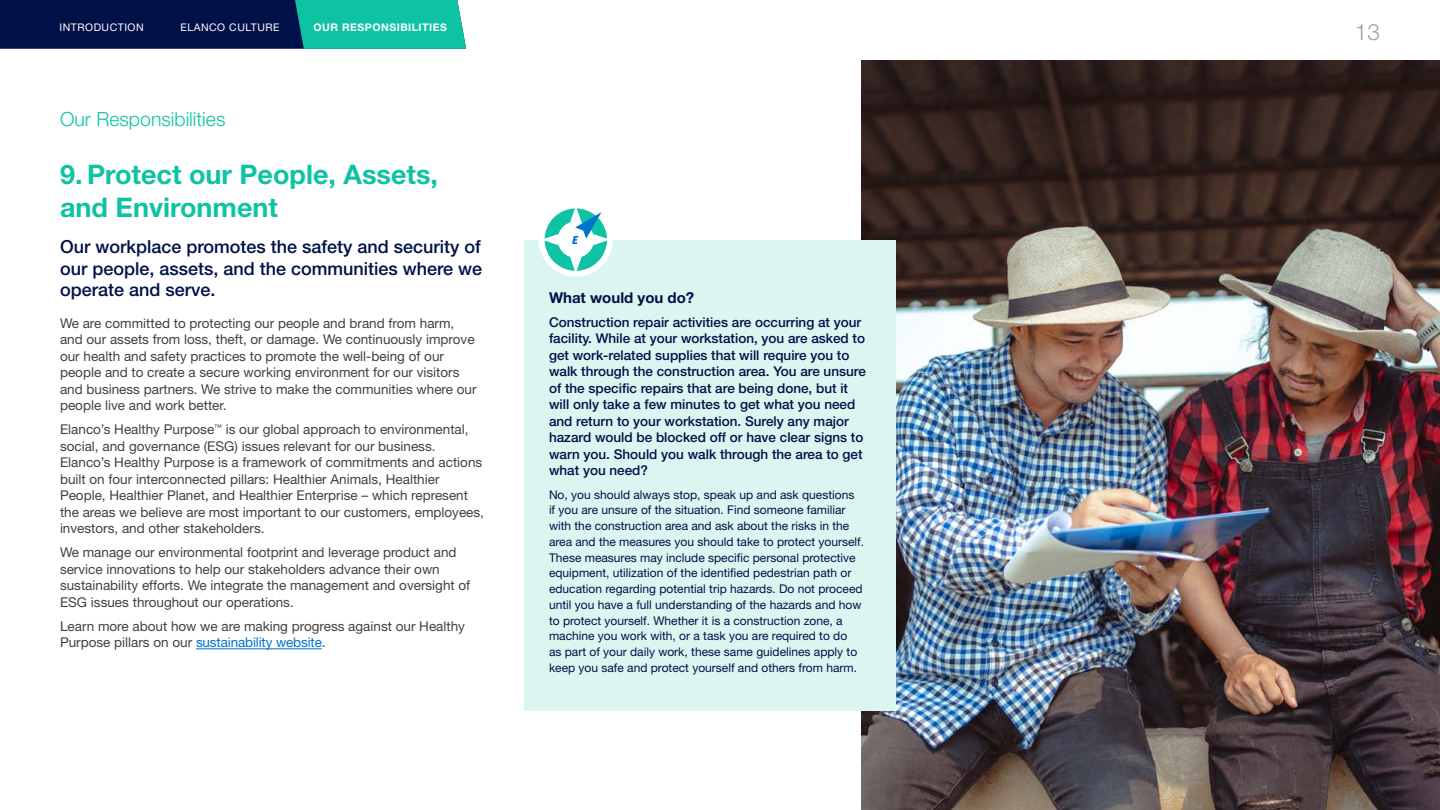
<style>
.page{position:relative;width:1440px;height:810px;background:#fff}
.page>*{position:absolute;margin:0;border:0;box-sizing:border-box;transform-origin:0 0}
.t1{font:700 27px/32.4px "Helvetica Neue LT Std";color:#0ec3a4}
.t2{font:300 19.5px "Helvetica Neue LT Std";color:#0ec3a4}
.t3{font:500 18px/21.6px "Helvetica Neue LT Std";color:#001149;text-align:justify}
.t4{font:700 15px "Helvetica Neue LT Std";color:#001149}
.t5{font:13.5px/16.5px "Helvetica Neue LT Std";color:#414141}
.t6{font:500 13.5px/16.5px "Helvetica Neue LT Std";color:#001149}
.t7{font:12px/15.8px "Helvetica Neue LT Std";color:#001149}
.t8{font:10.5px "Helvetica Neue LT Std";letter-spacing:.05em;color:#fff}
.t9{font:700 10.5px "Helvetica Neue LT Std";letter-spacing:.05em;color:#fff}
.s1{color:#0072ce}
</style>
<div class="page">
<svg style="left:0;top:0;width:466px;height:49px;background:#08516a"></svg>
<hr style="left:196px;top:648px;width:126px;height:1px;background:#0072ce">
<img style="left:861px;top:60px;width:579px;height:750px">
<div style="left:524px;top:240px;width:372px;height:471px;background:#dbf6f1"></div>
<div style="left:539px;top:203px;width:74px;height:74px;border:6px solid #fff;border-radius:50%"></div>
<svg style="left:542px;top:205px;width:68px;height:69px"></svg>
<p class="t8" style="left:60px;top:22px;width:86px">INTRODUCTION</p>
<p class="t8" style="left:180px;top:22px;width:101px">ELANCO CULTURE</p>
<p class="t9" style="left:314px;top:21px;width:135px">OUR RESPONSIBILITIES</p>
<h2 class="t2" style="left:60px;top:108px;width:167px">Our Responsibilities</h2>
<h1 class="t1" style="left:60px;top:158px;width:380px">9. Protect our People, Assets, and Environment</h1>
<h3 class="t3" style="left:60px;top:236px;width:424px">Our workplace promotes the safety and security of our people, assets, and the communities where we operate and serve.</h3>
<p class="t5" style="left:60px;top:315px;width:418px">We are committed to protecting our people and brand from harm, and our assets from loss, theft, or damage. We continuously improve our health and safety practices to promote the well-being of our people and to create a secure working environment for our visitors and business partners. We strive to make the communities where our people live and work better.</p>
<p class="t5" style="left:60px;top:421px;width:426px">Elanco’s Healthy Purpose<sup>™</sup> is our global approach to environmental, social, and governance (ESG) issues relevant for our business.<br>Elanco’s Healthy Purpose is a framework of commitments and actions built on four interconnected pillars: Healthier Animals, Healthier People, Healthier Planet, and Healthier Enterprise – which represent the areas we believe are most important to our customers, employees, investors, and other stakeholders.</p>
<p class="t5" style="left:60px;top:544px;width:412px">We manage our environmental footprint and leverage product and service innovations to help our stakeholders advance their own sustainability efforts. We integrate the management and oversight of ESG issues throughout our operations.</p>
<p class="t5" style="left:60px;top:618px;width:407px">Learn more about how we are making progress against our Healthy<br>Purpose pillars on our <span class="s1">sustainability website</span>.</p>
<p class="t4" style="left:549px;top:288px;width:147px">What would you do?</p>
<p class="t6" style="left:549px;top:314px;width:318px">Construction repair activities are occurring at your facility. While at your workstation, you are asked to get work-related supplies that will require you to walk through the construction area. You are unsure of the specific repairs that are being done, but it will only take a few minutes to get what you need and return to your workstation. Surely any major hazard would be blocked off or have clear signs to warn you. Should you walk through the area to get what you need?</p>
<p class="t7" style="left:549px;top:486px;width:317px">No, you should always stop, speak up and ask questions<br>if you are unsure of the situation. Find someone familiar with the construction area and ask about the risks in the area and the measures you should take to protect yourself.<br>These measures may include specific personal protective equipment, utilization of the identified pedestrian path or education regarding potential trip hazards. Do not proceed until you have a full understanding of the hazards and how to protect yourself. Whether it is a construction zone, a machine you work with, or a task you are required to do<br>as part of your daily work, these same guidelines apply to keep you safe and protect yourself and others from harm.</p>
</div>
